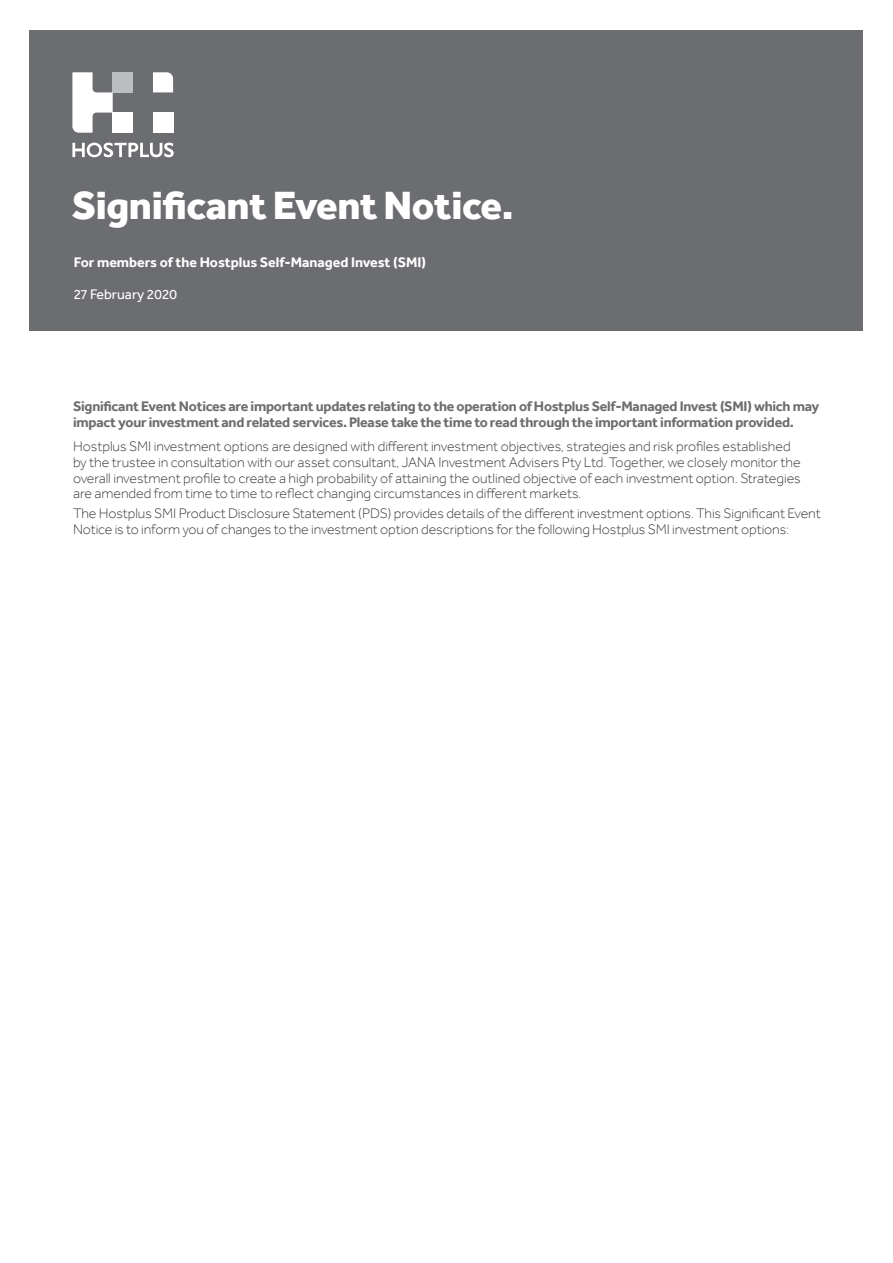
<style>
.page{position:relative;width:893px;height:1263px;background:#fff}
.page>*{position:absolute;margin:0;border:0;box-sizing:border-box;transform-origin:0 0}
.t1{font:800 40.5px "Effra";letter-spacing:-.01em;color:#fff}
.t2{font:300 14.25px/15.8px "Effra";letter-spacing:-.005em;color:#3e3e3f}
.t3{font:700 14.25px/15.8px "Effra";letter-spacing:-.02em;color:#6c6d70}
.t4{font:700 14.25px "Effra";color:#fff}
.t5{font:14.25px "Effra";color:#fff}
</style>
<div class="page">
<div style="left:30px;top:30px;width:833px;height:300px;background:#6c6d70"></div>
<svg style="left:153px;top:72px;width:20px;height:20px"></svg>
<div style="left:153px;top:113px;width:20px;height:20px;background:#fff"></div>
<div style="left:113px;top:72px;width:20px;height:20px;background:#bcbdc0"></div>
<svg style="left:72px;top:72px;width:41px;height:61px"></svg>
<div style="left:113px;top:113px;width:20px;height:20px;background:#fff"></div>
<svg style="left:72px;top:143px;width:102px;height:14px"></svg>
<h1 class="t1" style="left:72px;top:181px;width:443px">Significant Event Notice.</h1>
<p class="t4" style="left:74px;top:253px;width:354px">For members of the Hostplus Self-Managed Invest (SMI)</p>
<p class="t5" style="left:74px;top:285px;width:105px">27 February 2020</p>
<p class="t3" style="left:73px;top:398px;width:748px">Significant Event Notices are important updates relating to the operation of Hostplus Self-Managed Invest (SMI) which may impact your investment and related services. Please take the time to read through the important information provided.</p>
<p class="t2" style="left:73px;top:438px;width:729px">Hostplus SMI investment options are designed with different investment objectives, strategies and risk profiles established by the trustee in consultation with our asset consultant, JANA Investment Advisers Pty Ltd. Together, we closely monitor the overall investment profile to create a high probability of attaining the outlined objective of each investment option. Strategies are amended from time to time to reflect changing circumstances in different markets.</p>
<p class="t2" style="left:73px;top:506px;width:749px">The Hostplus SMI Product Disclosure Statement (PDS) provides details of the different investment options. This Significant Event<br>Notice is to inform you of changes to the investment option descriptions for the following Hostplus SMI investment options:</p>
</div>
